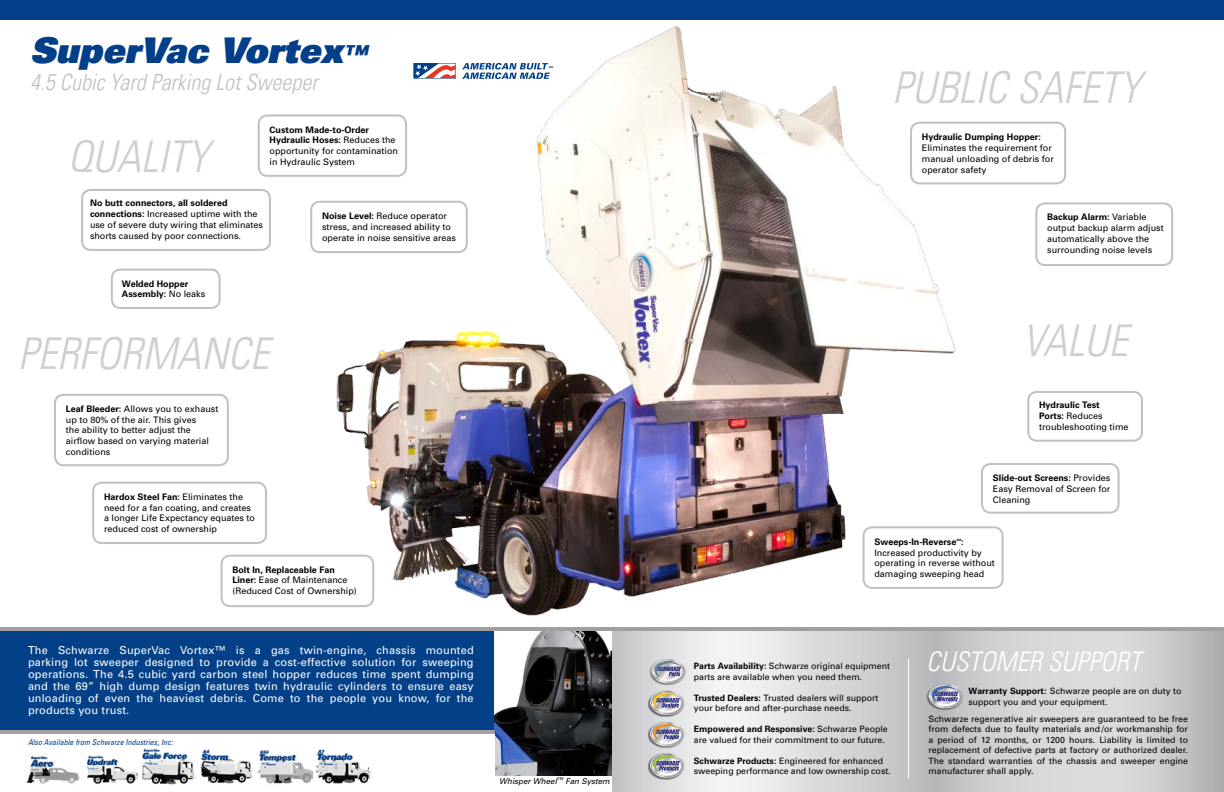
<style>
.page{position:relative;width:1224px;height:792px;background:#fff}
.page>*{position:absolute;margin:0;border:0;box-sizing:border-box;transform-origin:0 0}
.t1{font:italic 300 condensed 43.9px "Univers LT";color:#cecfd1}
.t2{font:italic 900 35.4px "Univers";color:#023f88}
.t3{font:italic 300 condensed 27px "Univers LT";color:#fff}
.t4{font:italic 300 condensed 22.4px "Univers LT";color:#bec0c2}
.t5{font:11px/12px "Univers";letter-spacing:.015em;color:#fff;text-align:justify}
.t6{font:9px/10.8px "Univers";color:#000}
.t7{font:700 9px/10.8px "Univers";color:#000}
.t8{font:8.8px/10.5px "Univers";color:#000}
.t9{font:italic condensed 8px "Univers";color:#023f88}
.t10{font:italic 8px "Univers";color:#000}
.t11{font:italic 4px "Univers";color:#000}
.t12{font:700 3px "Univers";color:#000}
.s1{font-size:24.8px}
.s2{font-weight:700}
.s3{font-weight:400}
</style>
<div class="page">
<div style="left:0;top:0;width:1224px;height:20px;background:#023f88"></div>
<img style="left:179px;top:26px;width:879px;height:590px">
<div style="left:82px;top:190px;width:188px;height:60px;background:#fff;border-radius:9px"></div>
<div style="left:81px;top:189px;width:190px;height:62px;border:2px solid #bec0c2;border-radius:9px"></div>
<div style="left:259px;top:115px;width:147px;height:61px;background:#fff;border-radius:9px"></div>
<div style="left:258px;top:114px;width:149px;height:63px;border:2px solid #bec0c2;border-radius:9px"></div>
<div style="left:93px;top:483px;width:173px;height:60px;background:#fff;border-radius:9px"></div>
<div style="left:92px;top:482px;width:175px;height:62px;border:2px solid #bec0c2;border-radius:9px"></div>
<div style="left:55px;top:395px;width:173px;height:70px;background:#fff;border-radius:9px"></div>
<div style="left:54px;top:394px;width:175px;height:72px;border:2px solid #bec0c2;border-radius:9px"></div>
<div style="left:864px;top:527px;width:139px;height:61px;background:#fff;border-radius:9px"></div>
<div style="left:863px;top:526px;width:141px;height:63px;border:2px solid #bec0c2;border-radius:9px"></div>
<div style="left:112px;top:270px;width:108px;height:38px;background:#fff;border-radius:9px"></div>
<div style="left:111px;top:269px;width:110px;height:40px;border:2px solid #bec0c2;border-radius:9px"></div>
<div style="left:311px;top:202px;width:156px;height:50px;background:#fff;border-radius:9px"></div>
<div style="left:310px;top:201px;width:158px;height:52px;border:2px solid #bec0c2;border-radius:9px"></div>
<div style="left:1036px;top:203px;width:136px;height:62px;background:#fff;border-radius:9px"></div>
<div style="left:1035px;top:202px;width:138px;height:64px;border:2px solid #bec0c2;border-radius:9px"></div>
<div style="left:911px;top:123px;width:154px;height:60px;background:#fff;border-radius:9px"></div>
<div style="left:910px;top:122px;width:156px;height:62px;border:2px solid #bec0c2;border-radius:9px"></div>
<div style="left:1028px;top:392px;width:114px;height:49px;background:#fff;border-radius:9px"></div>
<div style="left:1027px;top:391px;width:116px;height:51px;border:2px solid #bec0c2;border-radius:9px"></div>
<div style="left:982px;top:464px;width:137px;height:49px;background:#fff;border-radius:9px"></div>
<div style="left:981px;top:463px;width:139px;height:51px;border:2px solid #bec0c2;border-radius:9px"></div>
<div style="left:222px;top:556px;width:151px;height:50px;background:#fff;border-radius:9px"></div>
<div style="left:221px;top:555px;width:153px;height:52px;border:2px solid #bec0c2;border-radius:9px"></div>
<svg style="left:413px;top:63px;width:43px;height:16px"></svg>
<svg style="left:462px;top:63px;width:91px;height:16px"></svg>
<svg style="left:612px;top:631px;width:612px;height:161px;background:#d2d4d5"></svg>
<div style="left:926px;top:684px;width:37px;height:27px;background:#000;opacity:.55"></div>
<svg style="left:926px;top:684px;width:37px;height:24px"></svg>
<hr style="left:908px;top:659px;width:1px;height:120px;background:#fff">
<div style="left:649px;top:659px;width:37px;height:27px;background:#000;opacity:.55"></div>
<svg style="left:649px;top:659px;width:37px;height:25px"></svg>
<div style="left:648px;top:690px;width:37px;height:27px;background:#000;opacity:.55"></div>
<svg style="left:648px;top:691px;width:36px;height:24px"></svg>
<div style="left:648px;top:722px;width:37px;height:27px;background:#000;opacity:.55"></div>
<svg style="left:648px;top:722px;width:36px;height:24px"></svg>
<div style="left:648px;top:753px;width:37px;height:27px;background:#000;opacity:.55"></div>
<svg style="left:648px;top:753px;width:36px;height:25px"></svg>
<div style="left:0;top:631px;width:495px;height:161px;background:#034087"></div>
<img style="left:495px;top:631px;width:117px;height:145px">
<hr style="left:0;top:627px;width:612px;height:4px;background:#a19fa2">
<hr style="left:612px;top:627px;width:612px;height:4px;background:#a19fa2">
<div style="left:0;top:733px;width:495px;height:59px;background:#fff"></div>
<img style="left:26px;top:754px;width:54px;height:30px">
<img style="left:86px;top:755px;width:53px;height:30px">
<img style="left:142px;top:749px;width:54px;height:36px">
<img style="left:201px;top:750px;width:52px;height:34px">
<img style="left:258px;top:750px;width:54px;height:34px">
<img style="left:316px;top:749px;width:54px;height:34px">
<hr style="left:0;top:730px;width:495px;height:4px;background:#a1a1a4">
<h2 class="t2" style="left:30px;top:27px;width:339px">SuperVac Vortex<span class="s1">™</span></h2>
<h3 class="t4" style="left:30px;top:69px;width:291px">4.5 CUBIC YARD PARKING LOT SWEEPER</h3>
<h1 class="t1" style="left:68px;top:130px;width:143px">QUALITY</h1>
<p class="t6" style="left:270px;top:124px;width:130px"><span class="s2">Custom Made-to-Order<br>Hydraulic Hoses:</span> Reduces the opportunity for contamination in Hydraulic System</p>
<h1 class="t1" style="left:892px;top:61px;width:229px">PUBLIC SAFETY</h1>
<p class="t7" style="left:922px;top:132px;width:121px">Hydraulic Dumping Hopper:</p>
<p class="t6" style="left:922px;top:143px;width:134px">Eliminates the requirement for manual unloading of debris for operator safety</p>
<p class="t6" style="left:90px;top:198px;width:175px"><span class="s2">No butt connectors, all soldered connections:</span> Increased uptime with the use of severe duty wiring that eliminates shorts caused by poor connections.</p>
<p class="t7" style="left:122px;top:278px;width:85px">Welded Hopper<br>Assembly: <span class="s3">No leaks</span></p>
<h1 class="t1" style="left:18px;top:328px;width:253px">PERFORMANCE</h1>
<p class="t6" style="left:66px;top:403px;width:154px"><span class="s2">Leaf Bleeder:</span> Allows you to exhaust up to 80% of the air. This gives<br>the ability to better adjust the airflow based on varying material conditions</p>
<p class="t6" style="left:104px;top:491px;width:153px"><span class="s2">Hardox Steel Fan:</span> Eliminates the need for a fan coating, and creates a longer Life Expectancy equates to reduced cost of ownership</p>
<p class="t6" style="left:322px;top:211px;width:136px"><span class="s2">Noise Level:</span> Reduce operator stress, and increased ability to operate in noise sensitive areas</p>
<p class="t6" style="left:1047px;top:212px;width:118px"><span class="s2">Backup Alarm:</span> Variable output backup alarm adjust automatically above the surrounding noise levels</p>
<h1 class="t1" style="left:1022px;top:315px;width:107px">VALUE</h1>
<p class="t6" style="left:1039px;top:399px;width:91px"><span class="s2">Hydraulic Test<br>Ports:</span> Reduces troubleshooting time</p>
<p class="t6" style="left:993px;top:472px;width:119px;text-align:justify"><span class="s2">Slide-out Screens:</span> Provides Easy Removal of Screen for Cleaning</p>
<p class="t6" style="left:232px;top:564px;width:126px"><span class="s2">Bolt In, Replaceable Fan<br>Liner:</span> Ease of Maintenance (Reduced Cost of Ownership)</p>
<p class="t5" style="left:28px;top:644px;width:447px">The Schwarze SuperVac Vortex™ is a gas twin-engine, chassis mounted parking lot sweeper designed to provide a cost-effective solution for sweeping operations. The 4.5 cubic yard carbon steel hopper reduces time spent dumping and the 69” high dump design features twin hydraulic cylinders to ensure easy unloading of even the heaviest debris. Come to the people you know, for the products you trust.</p>
<p class="t9" style="left:28px;top:737px;width:147px">Also Available from Schwarze Industries, Inc:</p>
<p class="t10" style="left:499px;top:777px;width:59px">Whisper Wheel</p>
<p class="t11" style="left:557px;top:777px;width:8px">TM</p>
<p class="t10" style="left:565px;top:777px;width:46px">Fan System</p>
<p class="t7" style="left:874px;top:536px;width:84px">Sweeps-In-Reverse</p>
<p class="t12" style="left:956px;top:538px;width:6px">SM</p>
<p class="t7" style="left:961px;top:536px;width:4px">:</p>
<p class="t6" style="left:874px;top:547px;width:122px">Increased productivity by operating in reverse without damaging sweeping head</p>
<p class="t8" style="left:694px;top:661px;width:198px"><span class="s2">Parts Availability:</span> Schwarze original equipment</p>
<h3 class="t3" style="left:927px;top:645px;width:15px">CUST</h3>
<h3 class="t3" style="left:981px;top:645px;width:82px">OMER SUPP</h3>
<h3 class="t3" style="left:1101px;top:645px;width:38px">ORT</h3>
<p class="t8" style="left:694px;top:671px;width:170px">parts are available when you need them.</p>
<p class="t8" style="left:694px;top:692px;width:186px"><span class="s2">Trusted Dealers:</span> Trusted dealers will support your before and after-purchase needs.</p>
<p class="t8" style="left:694px;top:724px;width:195px"><span class="s2">Empowered and Responsive:</span> Schwarze People are valued for their commitment to our future.</p>
<p class="t8" style="left:694px;top:755px;width:198px"><span class="s2">Schwarze Products:</span> Engineered for enhanced sweeping performance and low ownership cost.</p>
<p class="t8" style="left:969px;top:686px;width:215px"><span class="s2">Warranty Support:</span> Schwarze people are on duty to support you and your equipment.</p>
<p class="t8" style="left:929px;top:713px;width:261px;text-align:justify">Schwarze regenerative air sweepers are guaranteed to be free from defects due to faulty materials and /or workmanship for a period of 12 months, or 1200 hours. Liability is limited to replacement of defective parts at factory or authorized dealer.<br>The standard warranties of the chassis and sweeper engine manufacturer shall apply.</p>
</div>
